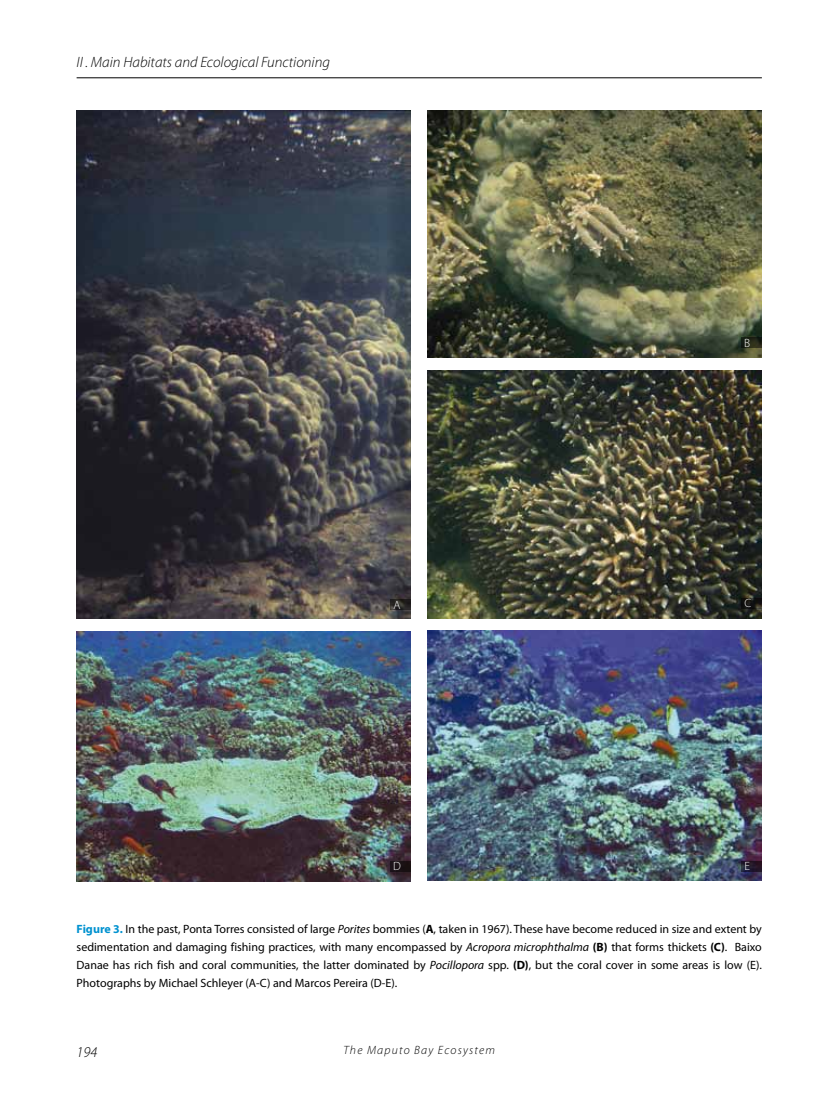
<style>
.page{position:relative;width:830px;height:1106px;background:#fff}
.page>*{position:absolute;margin:0;border:0;box-sizing:border-box;transform-origin:0 0}
.t1{font:italic 300 15px "Myriad Pro";color:#000}
.t2{font:12px/18px "Myriad Pro";color:#000;text-align:justify}
.t3{font:italic 300 12px "Myriad Pro";letter-spacing:.1em;color:#000}
.t4{font:300 12px "Myriad Pro";color:#fff}
.s1{font-weight:700;color:#0092d0}
.s2{font-style:italic}
.s3{font-weight:700}
</style>
<div class="page">
<hr style="left:77px;top:77px;width:684px;height:1px;background:#000">
<img style="left:77px;top:111px;width:333px;height:507px">
<img style="left:427px;top:111px;width:334px;height:246px">
<img style="left:427px;top:370px;width:334px;height:248px">
<img style="left:77px;top:631px;width:333px;height:250px">
<img style="left:427px;top:631px;width:334px;height:249px">
<svg style="left:390px;top:600px;width:20px;height:10px"></svg>
<svg style="left:740px;top:598px;width:21px;height:10px"></svg>
<svg style="left:740px;top:861px;width:21px;height:10px"></svg>
<svg style="left:740px;top:337px;width:21px;height:11px"></svg>
<div style="left:390px;top:861px;width:20px;height:10px;background:#1a1115"></div>
<p class="t1" style="left:77px;top:53px;width:255px">II . Main Habitats and Ecological Functioning</p>
<p class="t4" style="left:743px;top:335px;width:8px">B</p>
<p class="t4" style="left:393px;top:597px;width:9px">A</p>
<p class="t4" style="left:744px;top:596px;width:8px">C</p>
<p class="t4" style="left:393px;top:859px;width:9px">D</p>
<p class="t4" style="left:744px;top:858px;width:7px">E</p>
<p class="t2" style="left:77px;top:920px;width:686px"><span class="s1">Figure 3.</span> In the past, Ponta Torres consisted of large <span class="s2">Porites</span> bommies (<span class="s3">A</span>, taken in 1967). These have become reduced in size and extent by sedimentation and damaging fishing practices, with many encompassed by <span class="s2">Acropora microphthalma</span> <span class="s3">(B)</span> that forms thickets <span class="s3">(C)</span>. Baixo Danae has rich fish and coral communities, the latter dominated by <span class="s2">Pocillopora</span> spp. <span class="s3">(D)</span>, but the coral cover in some areas is low (E).<br>Photographs by Michael Schleyer (A-C) and Marcos Pereira (D-E).</p>
<p class="t1" style="left:77px;top:1042px;width:22px">194</p>
<p class="t3" style="left:343px;top:1043px;width:153px">The Maputo Bay Ecosystem</p>
</div>
